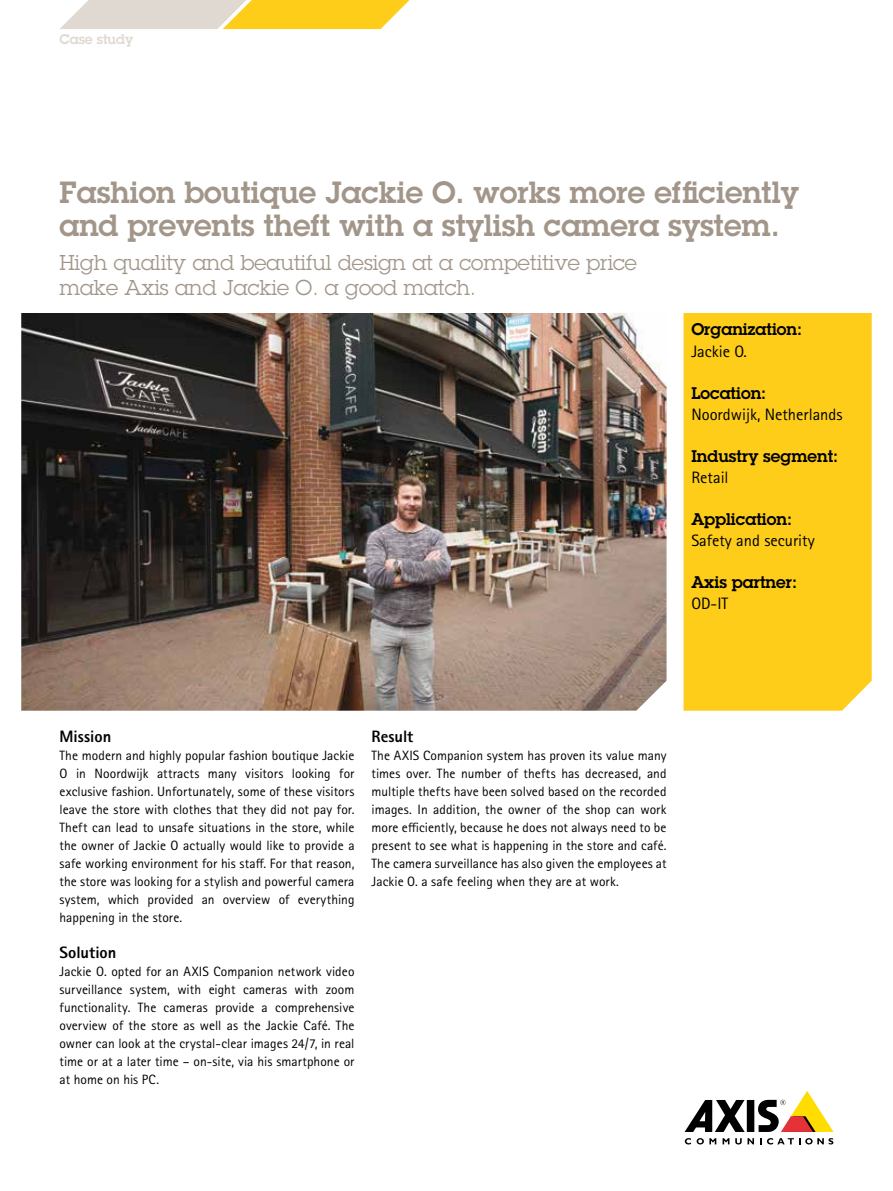
<style>
.page{position:relative;width:893px;height:1191px;background:#fff}
.page>*{position:absolute;margin:0;border:0;box-sizing:border-box;transform-origin:0 0}
.t1{font:600 30px/33px "Lubalin Graph ECG";color:#a19689}
.t2{font:21px/25.5px "Lubalin Graph ECG";color:#a19689}
.t3{font:600 16.5px "Lubalin Graph ECG";color:#000}
.t4{font:16.5px "Rotis Sans Serif Pro";color:#000}
.t5{font:800 16.5px "Rotis Sans Serif Pro";color:#000}
.t6{font:13.5px/18px "Rotis Sans Serif Pro";letter-spacing:.005em;color:#000;text-align:justify}
.t7{font:600 13.5px "Lubalin Graph ECG";color:#dfd9d1}
</style>
<div class="page">
<div style="left:747px;top:1100px;width:7px;height:32px;background:#000"></div>
<svg style="left:685px;top:1100px;width:60px;height:32px"></svg>
<svg style="left:758px;top:1091px;width:75px;height:41px"></svg>
<svg style="left:685px;top:1138px;width:6px;height:6px"></svg>
<svg style="left:697px;top:1138px;width:19px;height:6px"></svg>
<svg style="left:723px;top:1138px;width:6px;height:6px"></svg>
<svg style="left:735px;top:1138px;width:19px;height:6px"></svg>
<svg style="left:760px;top:1138px;width:73px;height:6px"></svg>
<div style="left:684px;top:313px;width:188px;height:397px;background:#fecd1a"></div>
<svg style="left:60px;top:0;width:350px;height:29px;background:#f0d782"></svg>
<img style="left:21px;top:313px;width:645px;height:397px">
<p class="t7" style="left:60px;top:30px;width:75px">Case study</p>
<h1 class="t1" style="left:60px;top:176px;width:741px">Fashion boutique Jackie O. works more efficiently and prevents theft with a stylish camera system.</h1>
<h2 class="t2" style="left:60px;top:249px;width:579px">High quality and beautiful design at a competitive price make Axis and Jackie O. a good match.</h2>
<p class="t3" style="left:691px;top:319px;width:112px">Organization:</p>
<p class="t4" style="left:691px;top:341px;width:57px">Jackie O.</p>
<p class="t3" style="left:691px;top:382px;width:76px">Location:</p>
<p class="t4" style="left:691px;top:404px;width:153px">Noordwijk, Netherlands</p>
<p class="t3" style="left:691px;top:445px;width:148px">Industry segment:</p>
<p class="t4" style="left:691px;top:467px;width:39px">Retail</p>
<p class="t3" style="left:691px;top:508px;width:102px">Application:</p>
<p class="t4" style="left:691px;top:530px;width:125px">Safety and security</p>
<p class="t3" style="left:691px;top:571px;width:107px">Axis partner:</p>
<p class="t4" style="left:691px;top:593px;width:38px">OD-IT</p>
<p class="t5" style="left:60px;top:725px;width:53px">Mission</p>
<p class="t6" style="left:60px;top:746px;width:297px">The modern and highly popular fashion boutique Jackie O in Noordwijk attracts many visitors looking for exclusive fashion. Unfortunately, some of these visitors leave the store with clothes that they did not pay for.<br>Theft can lead to unsafe situations in the store, while the owner of Jackie O actually would like to provide a safe working environment for his staff. For that reason, the store was looking for a stylish and powerful camera system, which provided an overview of everything happening in the store.</p>
<p class="t5" style="left:60px;top:941px;width:58px">Solution</p>
<p class="t6" style="left:60px;top:962px;width:297px">Jackie O. opted for an AXIS Companion network video surveillance system, with eight cameras with zoom functionality. The cameras provide a comprehensive overview of the store as well as the Jackie Café. The owner can look at the crystal-clear images 24/7, in real time or at a later time – on-site, via his smartphone or at home on his PC.</p>
<p class="t5" style="left:372px;top:725px;width:43px">Result</p>
<p class="t6" style="left:372px;top:746px;width:297px">The AXIS Companion system has proven its value many times over. The number of thefts has decreased, and multiple thefts have been solved based on the recorded images. In addition, the owner of the shop can work more efficiently, because he does not always need to be present to see what is happening in the store and café.<br>The camera surveillance has also given the employees at Jackie O. a safe feeling when they are at work.</p>
</div>
